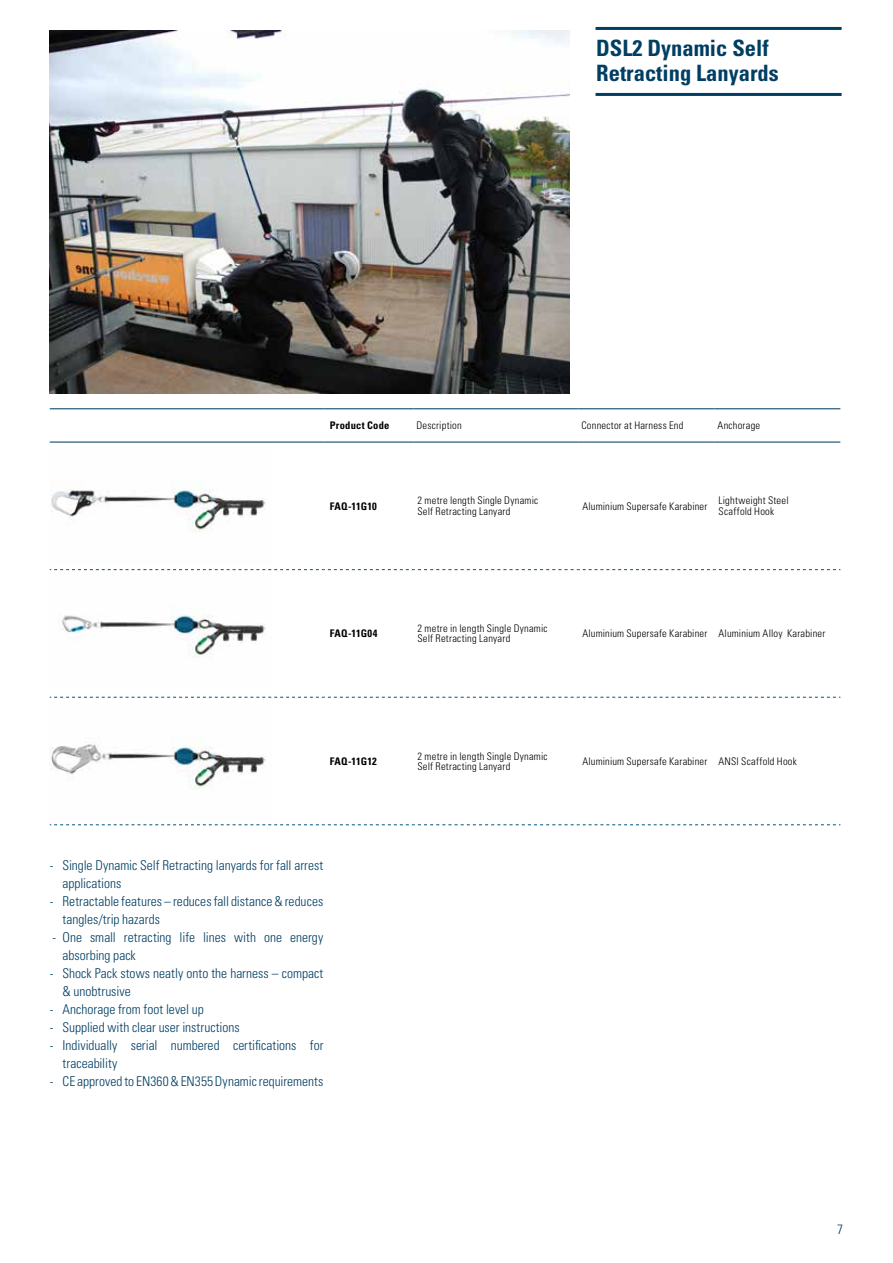
<style>
.page{position:relative;width:893px;height:1263px;background:#fff}
.page>*{position:absolute;margin:0;border:0;box-sizing:border-box;transform-origin:0 0}
.t1{font:700 condensed 22.5px/25.5px "Univers";color:#003e63}
.t2{font:300 condensed 13.5px/18px "Univers";color:#003e63}
.t3{font:300 condensed 10.5px/10.5px "Univers";letter-spacing:.02em;color:#000}
.t4{font:700 condensed 10.5px "Univers";letter-spacing:.025em;color:#000}
</style>
<div class="page">
<hr style="left:595px;top:93px;width:247px;height:3px;background:#003e63">
<hr style="left:595px;top:27px;width:247px;height:3px;background:#003e63">
<svg style="left:50px;top:569px;width:790px;height:1px"></svg>
<svg style="left:50px;top:697px;width:790px;height:1px"></svg>
<svg style="left:50px;top:824px;width:790px;height:1px"></svg>
<hr style="left:50px;top:408px;width:273px;height:1px;background:#003e63">
<hr style="left:323px;top:408px;width:90px;height:1px;background:#003e63">
<hr style="left:413px;top:408px;width:165px;height:1px;background:#003e63">
<hr style="left:578px;top:408px;width:136px;height:1px;background:#003e63">
<hr style="left:714px;top:408px;width:126px;height:1px;background:#003e63">
<hr style="left:50px;top:441px;width:273px;height:2px;background:#003e63">
<hr style="left:323px;top:441px;width:90px;height:2px;background:#003e63">
<hr style="left:413px;top:441px;width:165px;height:2px;background:#003e63">
<hr style="left:578px;top:441px;width:136px;height:2px;background:#003e63">
<hr style="left:714px;top:441px;width:126px;height:2px;background:#003e63">
<img style="left:50px;top:31px;width:520px;height:362px">
<img style="left:51px;top:489px;width:215px;height:44px">
<img style="left:62px;top:606px;width:204px;height:52px">
<img style="left:50px;top:738px;width:216px;height:52px">
<h1 class="t1" style="left:596px;top:35px;width:184px">DSL2 Dynamic Self<br>Retracting Lanyards</h1>
<p class="t4" style="left:330px;top:419px;width:61px">Product Code</p>
<p class="t3" style="left:416px;top:420px;width:47px">Description</p>
<p class="t3" style="left:581px;top:420px;width:104px">Connector at Harness End</p>
<p class="t3" style="left:717px;top:420px;width:44px">Anchorage</p>
<p class="t4" style="left:330px;top:499px;width:49px">FAQ-11G10</p>
<p class="t3" style="left:418px;top:495px;width:122px">2 metre length Single Dynamic<br>Self Retracting Lanyard</p>
<p class="t3" style="left:582px;top:501px;width:126px">Aluminium Supersafe Karabiner</p>
<p class="t3" style="left:719px;top:495px;width:72px">Lightweight Steel<br>Scaffold Hook</p>
<p class="t4" style="left:330px;top:627px;width:49px">FAQ-11G04</p>
<p class="t3" style="left:418px;top:623px;width:132px">2 metre in length Single Dynamic<br>Self Retracting Lanyard</p>
<p class="t3" style="left:582px;top:628px;width:244px">Aluminium Supersafe Karabiner Aluminium Alloy Karabiner</p>
<p class="t4" style="left:330px;top:755px;width:49px">FAQ-11G12</p>
<p class="t3" style="left:418px;top:750px;width:132px">2 metre in length Single Dynamic<br>Self Retracting Lanyard</p>
<p class="t3" style="left:582px;top:756px;width:216px">Aluminium Supersafe Karabiner ANSI Scaffold Hook</p>
<p class="t2" style="left:63px;top:855px;width:262px;text-indent:-13px">- Single Dynamic Self Retracting lanyards for fall arrest applications</p>
<p class="t2" style="left:63px;top:891px;width:262px;text-indent:-13px">- Retractable features – reduces fall distance &amp; reduces tangles/trip hazards</p>
<p class="t2" style="left:63px;top:927px;width:262px;text-indent:-10px">- One small retracting life lines with one energy absorbing pack</p>
<p class="t2" style="left:63px;top:963px;width:262px;text-indent:-13px">- Shock Pack stows neatly onto the harness – compact &amp; unobtrusive</p>
<p class="t2" style="left:50px;top:999px;width:155px">- Anchorage from foot level up</p>
<p class="t2" style="left:50px;top:1017px;width:191px">- Supplied with clear user instructions</p>
<p class="t2" style="left:63px;top:1035px;width:262px;text-indent:-13px">- Individually serial numbered certifications for traceability</p>
<p class="t2" style="left:50px;top:1071px;width:275px">- CE approved to EN360 &amp; EN355 Dynamic requirements</p>
<p class="t2" style="left:837px;top:1220px;width:7px">7</p>
</div>
